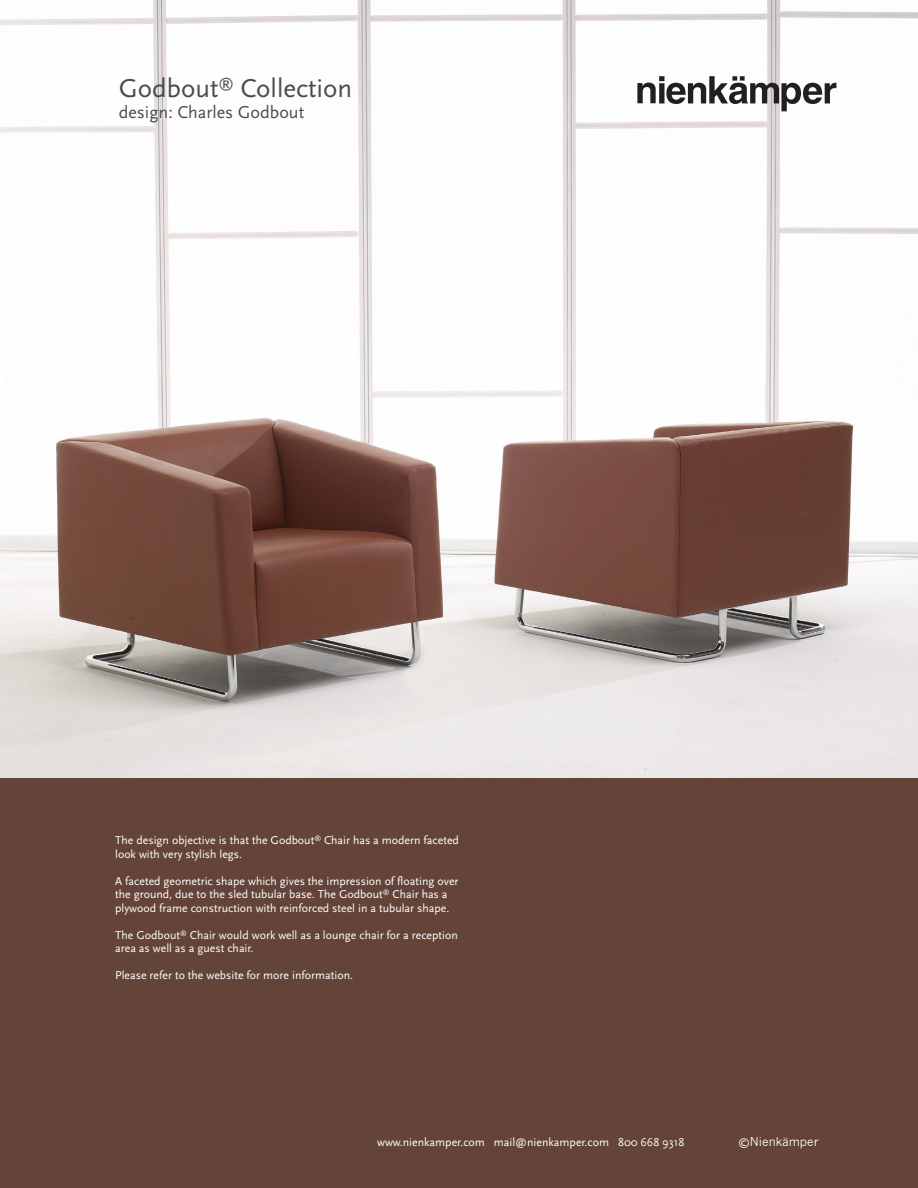
<style>
.page{position:relative;width:918px;height:1188px;background:#fff}
.page>*{position:absolute;margin:0;border:0;box-sizing:border-box;transform-origin:0 0}
.t1{font:27px "Scala Sans";color:#4b4c4d}
.t2{font:18px "Scala Sans";color:#4b4c4d}
.t3{font:11.85px/13.5px "Scala Sans";color:#fff}
.t4{font:11.85px "News Gothic";color:#fff}
.s1{font-family:"Scala Sans Caps"}
.s2{font-family:"Scala Sans"}
</style>
<div class="page">
<img style="left:0;top:0;width:918px;height:779px">
<div style="left:0;top:779px;width:918px;height:409px;background:#644439"></div>
<svg style="left:637px;top:76px;width:199px;height:35px"></svg>
<p class="t1" style="left:119px;top:73px;width:235px"><span class="s1">G</span>odbout<sup>®</sup> Collection</p>
<p class="t2" style="left:119px;top:103px;width:187px">design: Charles Godbout</p>
<p class="t3" style="left:115px;top:834px;width:345px">The design objective is that the Godbout<sup>®</sup> Chair has a modern faceted look with very stylish legs.</p>
<p class="t3" style="left:115px;top:874px;width:345px">A faceted geometric shape which gives the impression of floating over the ground, due to the sled tubular base. The Godbout<sup>®</sup> Chair has a plywood frame construction with reinforced steel in a tubular shape.</p>
<p class="t3" style="left:115px;top:928px;width:344px">The Godbout<sup>®</sup> Chair would work well as a lounge chair for a reception area as well as a guest chair.</p>
<p class="t3" style="left:115px;top:969px;width:239px">Please refer to the website for more information.</p>
<p class="t3" style="left:377px;top:1135px;width:309px">www.nienkamper.com mail@nienkamper.com 800 668 9318</p>
<p class="t4" style="left:738px;top:1134px;width:82px"><span class="s2">©</span>Nienkämper</p>
</div>
